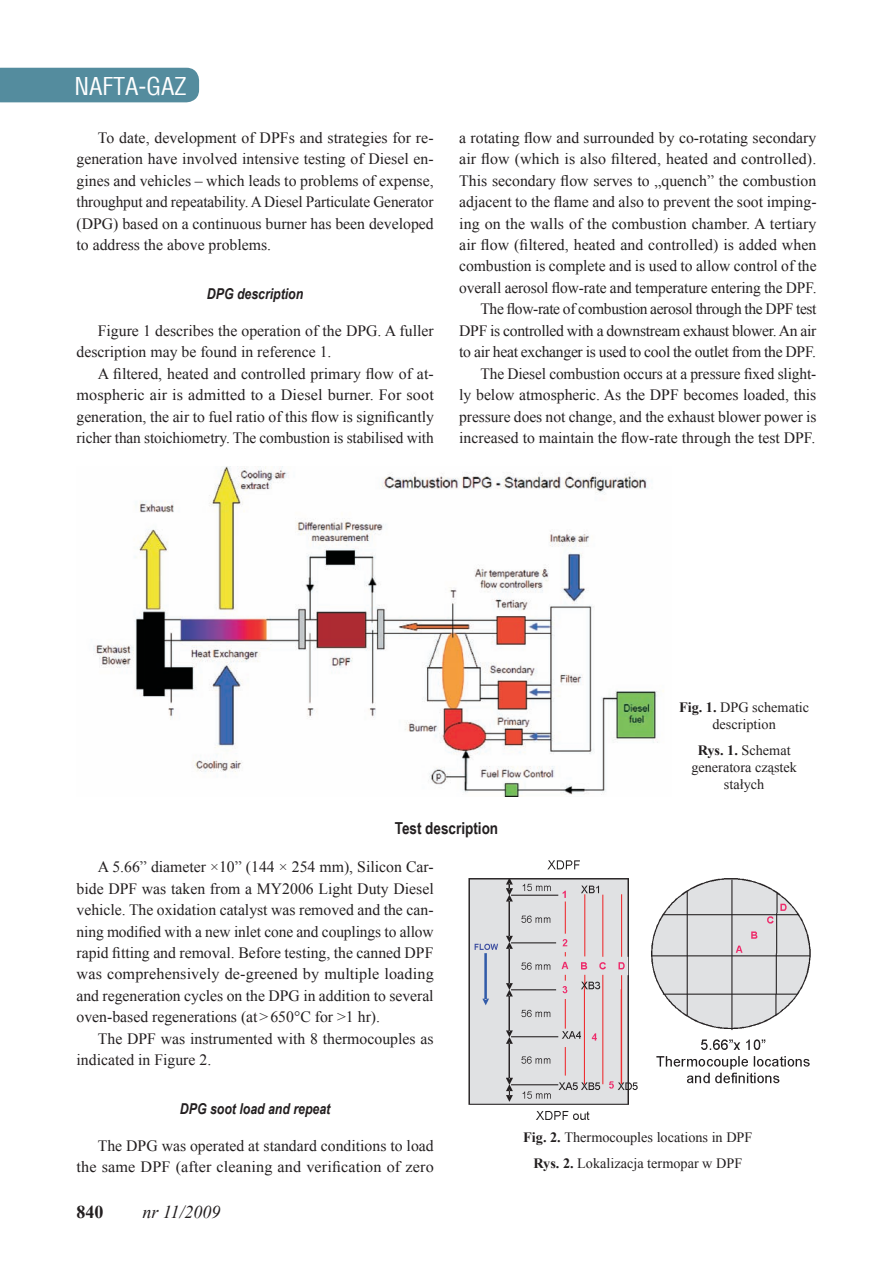
<style>
.page{position:relative;width:893px;height:1263px;background:#fff}
.page>*{position:absolute;margin:0;border:0;box-sizing:border-box;transform-origin:0 0}
.t1{font:24px "Switzerland Condensed";color:#fff}
.t2{font:italic 18px "Times New Roman";color:#231f20}
.t3{font:700 18px "Times New Roman";color:#231f20}
.t4{font:700 16.5px "Arial Narrow";color:#231f20}
.t5{font:15.75px/21.5px "Times New Roman";color:#231f20;text-align:justify}
.t6{font:italic 700 15px "Arial Narrow";color:#231f20}
.t7{font:14.25px/17.1px "Times New Roman";color:#231f20;text-align:center}
.s1{font-weight:700}
</style>
<div class="page">
<div style="left:0;top:68px;width:199px;height:34px;background:#548c9e"></div>
<img style="left:93px;top:466px;width:571px;height:331px">
<img style="left:468px;top:860px;width:343px;height:260px">
<h1 class="t1" style="left:74px;top:71px;width:114px">NAFTA-GAZ</h1>
<p class="t5" style="left:77px;top:126px;width:359px;text-indent:21px">To date, development of DPFs and strategies for re&shy;generation have involved intensive testing of Diesel en&shy;gines and vehicles – which leads to problems of expense, throughput and repeatability. A Diesel Particulate Generator (DPG) based on a continuous burner has been developed to address the above problems.</p>
<p class="t6" style="left:207px;top:282px;width:98px">DPG description</p>
<p class="t5" style="left:77px;top:320px;width:359px;text-indent:21px">Figure 1 describes the operation of the DPG. A fuller description may be found in reference 1.</p>
<p class="t5" style="left:77px;top:362px;width:359px;text-indent:21px">A filtered, heated and controlled primary flow of at&shy;mospheric air is admitted to a Diesel burner. For soot generation, the air to fuel ratio of this flow is significantly richer than stoichiometry. The combustion is stabilised with</p>
<p class="t5" style="left:459px;top:126px;width:359px;text-align:right">a rotating flow and surrounded by co-rotating secondary air flow (which is also filtered, heated and controlled).<br>This secondary flow serves to „quench” the combustion adjacent to the flame and also to prevent the soot imping&shy;ing on the walls of the combustion chamber. A tertiary air flow (filtered, heated and controlled) is added when combustion is complete and is used to allow control of the overall aerosol flow-rate and temperature entering the DPF.<br>The flow-rate of combustion aerosol through the DPF test DPF is controlled with a downstream exhaust blower. An air to air heat exchanger is used to cool the outlet from the DPF.<br>The Diesel combustion occurs at a pressure fixed slight-<br>ly below atmospheric. As the DPF becomes loaded, this pressure does not change, and the exhaust blower power is increased to maintain the flow-rate through the test DPF.</p>
<p class="t7" style="left:679px;top:699px;width:132px"><span class="s1">Fig. 1.</span> DPG schematic description</p>
<p class="t7" style="left:691px;top:741px;width:107px"><span class="s1">Rys. 1.</span> Schemat generatora cząstek stałych</p>
<p class="t4" style="left:395px;top:815px;width:105px">Test description</p>
<p class="t5" style="left:77px;top:856px;width:359px;text-indent:21px">A 5.66” diameter ×10” (144 × 254 mm), Silicon Car&shy;bide DPF was taken from a MY2006 Light Duty Diesel vehicle. The oxidation catalyst was removed and the can&shy;ning modified with a new inlet cone and couplings to allow rapid fitting and removal. Before testing, the canned DPF was comprehensively de-greened by multiple loading and regeneration cycles on the DPG in addition to several oven-based regenerations (at&gt;650°C for &gt;1 hr).</p>
<p class="t5" style="left:77px;top:1027px;width:359px;text-indent:21px">The DPF was instrumented with 8 thermocouples as indicated in Figure 2.</p>
<p class="t6" style="left:180px;top:1097px;width:152px">DPG soot load and repeat</p>
<p class="t5" style="left:77px;top:1135px;width:359px;text-align:right">The DPG was operated at standard conditions to load the same DPF (after cleaning and verification of zero</p>
<p class="t3" style="left:77px;top:1199px;width:28px">840</p>
<p class="t2" style="left:142px;top:1200px;width:80px">nr 11/2009</p>
<p class="t7" style="left:523px;top:1124px;width:231px;line-height:25.7px"><span class="s1">Fig. 2.</span> Thermocouples locations in DPF<br><span class="s1">Rys. 2.</span> Lokalizacja termopar w DPF</p>
</div>
